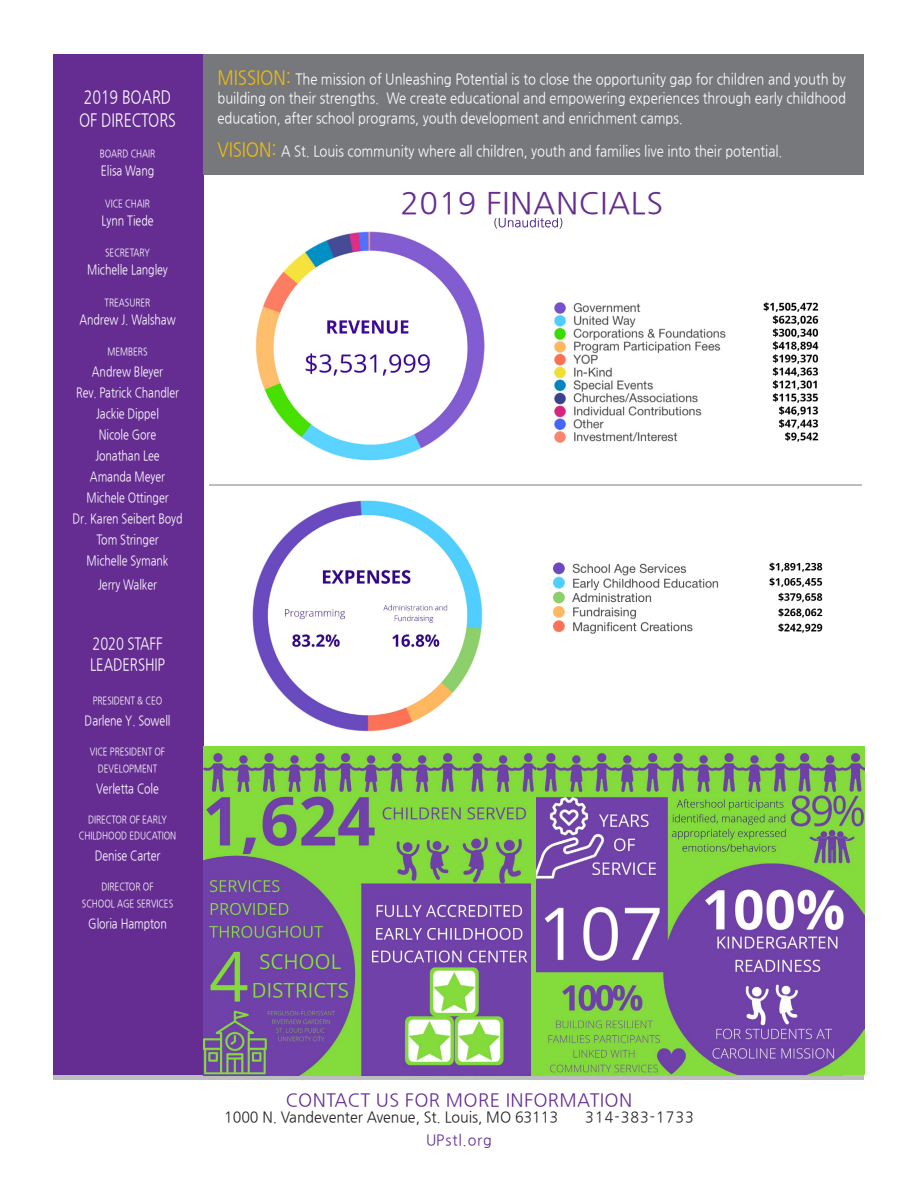
<style>
.page{position:relative;width:918px;height:1188px;background:#fff}
.page>*{position:absolute;margin:0;border:0;box-sizing:border-box;transform-origin:0 0}
.t1{font:30px "Nanum Gothic";letter-spacing:.02em;color:#652d91}
.t2{font:18px "Nanum Gothic";letter-spacing:.02em;color:#652d91}
.t3{font:18px/22.5px "Nanum Gothic";letter-spacing:-.005em;color:#fff;scale:.79 1}
.t4{font:16.5px/21px "Nanum Gothic";letter-spacing:-.005em;color:#fff;scale:.79 1}
.t5{font:15px/19.5px "Nanum Gothic";letter-spacing:-.005em;color:#fff;text-align:justify;scale:.87 1}
.t6{font:15px "Nanum Gothic";letter-spacing:-.005em;color:#231f20;scale:.95 1}
.t7{font:15px "Nanum Gothic";letter-spacing:.075em;color:#231f20;scale:.95 1}
.t8{font:15px "Nanum Gothic";letter-spacing:.055em;color:#652d91;scale:.95 1}
.t9{font:13.5px "Nanum Gothic";letter-spacing:-.005em;color:#fff;scale:.79 1}
.t10{font:10.5px/16.5px "Nanum Gothic";letter-spacing:-.005em;color:#fff;text-align:center;scale:.79 1}
.s1{font-size:19.5px;color:#f0bd0b}
</style>
<div class="page">
<hr style="left:209px;top:484px;width:653px;height:2px;background:#bcbdc0">
<div style="left:53px;top:54px;width:151px;height:1026px;background:#652d91"></div>
<div style="left:204px;top:54px;width:660px;height:120px;background:#76787b"></div>
<div style="left:53px;top:1075px;width:811px;height:5px;background:#bcbdc0"></div>
<img style="left:252px;top:500px;width:231px;height:232px">
<img style="left:536px;top:747px;width:328px;height:328px">
<img style="left:204px;top:747px;width:327px;height:328px">
<img style="left:553px;top:562px;width:166px;height:72px">
<img style="left:721px;top:562px;width:136px;height:233px">
<img style="left:255px;top:231px;width:229px;height:230px">
<img style="left:554px;top:302px;width:265px;height:141px">
<img style="left:436px;top:218px;width:215px;height:87px">
<p class="t3" style="left:79px;top:87px;width:124px">2019 BOARD<br>OF DIRECTORS</p>
<p class="t10" style="left:100px;top:146px;width:72px">BOARD CHAIR</p>
<p class="t9" style="left:101px;top:165px;width:69px">Elisa Wang</p>
<p class="t10" style="left:105px;top:196px;width:58px">VICE CHAIR</p>
<p class="t9" style="left:102px;top:214px;width:67px">Lynn Tiede</p>
<p class="t10" style="left:105px;top:245px;width:58px">SECRETARY</p>
<p class="t9" style="left:87px;top:264px;width:104px">Michelle Langley</p>
<p class="t10" style="left:105px;top:295px;width:59px">TREASURER</p>
<p class="t9" style="left:79px;top:313px;width:123px">Andrew J. Walshaw</p>
<p class="t10" style="left:108px;top:344px;width:52px">MEMBERS</p>
<p class="t9" style="left:92px;top:366px;width:92px">Andrew Bleyer</p>
<p class="t9" style="left:76px;top:387px;width:132px">Rev. Patrick Chandler</p>
<p class="t9" style="left:96px;top:408px;width:81px">Jackie Dippel</p>
<p class="t9" style="left:99px;top:429px;width:74px">Nicole Gore</p>
<p class="t9" style="left:95px;top:450px;width:83px">Jonathan Lee</p>
<p class="t9" style="left:90px;top:471px;width:97px">Amanda Meyer</p>
<p class="t9" style="left:86px;top:492px;width:106px">Michele Ottinger</p>
<p class="t9" style="left:73px;top:513px;width:141px">Dr. Karen Seibert Boyd</p>
<p class="t9" style="left:96px;top:534px;width:80px">Tom Stringer</p>
<p class="t9" style="left:87px;top:555px;width:105px">Michelle Symank</p>
<p class="t9" style="left:98px;top:579px;width:76px">Jerry Walker</p>
<p class="t4" style="left:90px;top:633px;width:97px">2020 STAFF<br>LEADERSHIP</p>
<p class="t10" style="left:93px;top:693px;width:90px">PRESIDENT &amp; CEO</p>
<p class="t9" style="left:85px;top:714px;width:110px">Darlene Y. Sowell</p>
<p class="t10" style="left:90px;top:744px;width:97px">VICE PRESIDENT OF<br>DEVELOPMENT</p>
<p class="t9" style="left:96px;top:782px;width:81px">Verletta Cole</p>
<p class="t10" style="left:79px;top:811px;width:125px">DIRECTOR OF EARLY<br>CHILDHOOD EDUCATION</p>
<p class="t9" style="left:95px;top:849px;width:85px">Denise Carter</p>
<p class="t10" style="left:82px;top:879px;width:117px">DIRECTOR OF<br>SCHOOL AGE SERVICES</p>
<p class="t9" style="left:88px;top:917px;width:101px">Gloria Hampton</p>
<p class="t5" style="left:218px;top:69px;width:724px"><span class="s1">MISSION:</span> The mission of Unleashing Potential is to close the opportunity gap for children and youth by building on their strengths. We create educational and empowering experiences through early childhood education, after school programs, youth development and enrichment camps.</p>
<p class="t5" style="left:218px;top:141px;width:651px"><span class="s1">VISION:</span> A St. Louis community where all children, youth and families live into their potential.</p>
<p class="t1" style="left:401px;top:189px;width:264px">2019 FINANCIALS</p>
<p class="t2" style="left:286px;top:1091px;width:348px">CONTACT US FOR MORE INFORMATION</p>
<p class="t6" style="left:224px;top:1110px;width:353px">1000 N. Vandeventer Avenue, St. Louis, MO 63113</p>
<p class="t7" style="left:585px;top:1110px;width:116px">314-383-1733</p>
<p class="t8" style="left:426px;top:1133px;width:70px">UPstl.org</p>
</div>
